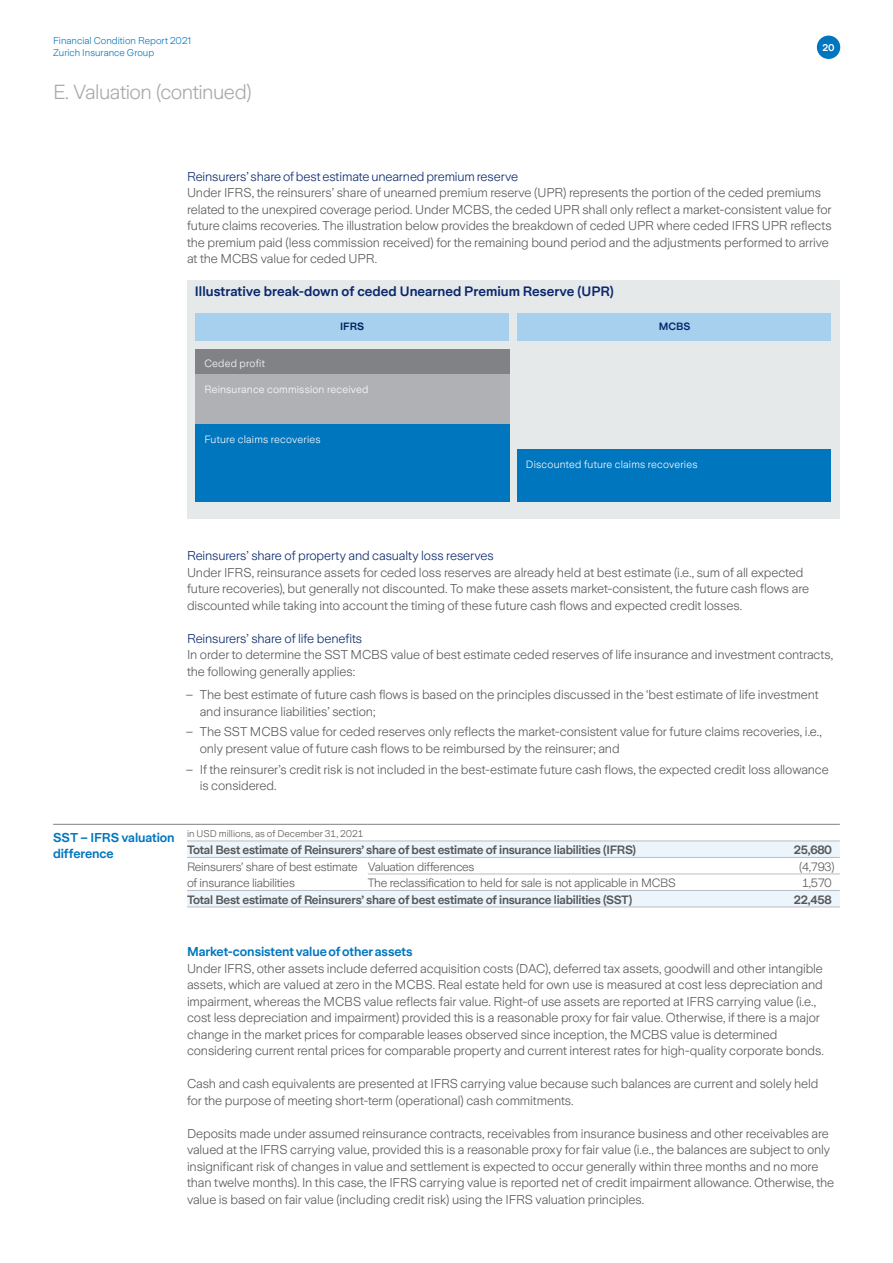
<style>
.page{position:relative;width:893px;height:1263px;background:#fff}
.page>*{position:absolute;margin:0;border:0;box-sizing:border-box;transform-origin:0 0}
.t1{font:300 20.25px "Zurich Sans";letter-spacing:-.025em;color:#a8a9ad}
.t2{font:600 13.5px "Zurich Sans";color:#09286d}
.t3{font:300 12.75px/16.5px "Zurich Sans";letter-spacing:-.01em;color:#57585a}
.t4{font:300 12.75px "Zurich Sans";letter-spacing:-.01em;color:#09286d}
.t5{font:600 12.75px/15.8px "Zurich Sans";letter-spacing:-.01em;color:#0076be}
.t6{font:600 12px "Zurich Sans";letter-spacing:-.02em;color:#57585a}
.t7{font:300 12px/16.5px "Zurich Sans";letter-spacing:-.02em;color:#57585a}
.t8{font:300 10.5px "Zurich Sans";letter-spacing:.02em;color:#fff}
.t9{font:600 10.5px "Zurich Sans";color:#00205b}
.t10{font:600 10.5px "Zurich Sans";color:#09286d}
.t11{font:300 9.75px/11.2px "Zurich Sans";color:#0076be}
.t12{font:300 9.75px "Zurich Sans";color:#57585a}
.t13{font:600 9.75px "Zurich Sans";color:#fff}
</style>
<div class="page">
<div style="left:817px;top:36px;width:23px;height:23px;background:#0076be;border-radius:50%"></div>
<div style="left:187px;top:280px;width:653px;height:238px;background:#e6e9ea"></div>
<div style="left:195px;top:349px;width:314px;height:26px;background:#808285"></div>
<div style="left:195px;top:374px;width:314px;height:50px;background:#b0b1b5"></div>
<div style="left:195px;top:424px;width:314px;height:78px;background:#0076be"></div>
<div style="left:517px;top:449px;width:314px;height:53px;background:#0076be"></div>
<div style="left:195px;top:313px;width:314px;height:28px;background:#a6d0ee"></div>
<div style="left:517px;top:313px;width:314px;height:28px;background:#a6d0ee"></div>
<svg style="left:187px;top:841px;width:653px;height:65px"></svg>
<hr style="left:53px;top:824px;width:134px;height:1px;background:#808285">
<hr style="left:187px;top:824px;width:181px;height:1px;background:#808285">
<hr style="left:368px;top:824px;width:391px;height:1px;background:#808285">
<hr style="left:759px;top:824px;width:81px;height:1px;background:#808285">
<hr style="left:187px;top:840px;width:181px;height:1px;background:#bcbdc0">
<hr style="left:368px;top:840px;width:391px;height:1px;background:#bcbdc0">
<hr style="left:759px;top:840px;width:81px;height:1px;background:#bcbdc0">
<hr style="left:187px;top:857px;width:181px;height:1px;background:#bcbdc0">
<hr style="left:368px;top:857px;width:391px;height:1px;background:#bcbdc0">
<hr style="left:759px;top:857px;width:81px;height:1px;background:#bcbdc0">
<hr style="left:368px;top:873px;width:391px;height:1px;background:#bcbdc0">
<hr style="left:759px;top:873px;width:81px;height:1px;background:#bcbdc0">
<hr style="left:187px;top:890px;width:181px;height:1px;background:#bcbdc0">
<hr style="left:368px;top:890px;width:391px;height:1px;background:#bcbdc0">
<hr style="left:759px;top:890px;width:81px;height:1px;background:#bcbdc0">
<hr style="left:187px;top:906px;width:181px;height:1px;background:#bcbdc0">
<hr style="left:368px;top:906px;width:391px;height:1px;background:#bcbdc0">
<hr style="left:759px;top:906px;width:81px;height:1px;background:#bcbdc0">
<p class="t11" style="left:53px;top:36px;width:140px">Financial Condition Report 2021<br>Zurich Insurance Group</p>
<p class="t13" style="left:822px;top:42px;width:14px">20</p>
<h1 class="t1" style="left:53px;top:81px;width:200px">E. Valuation (continued)</h1>
<p class="t4" style="left:187px;top:169px;width:333px">Reinsurers’ share of best estimate unearned premium reserve</p>
<p class="t3" style="left:187px;top:185px;width:646px">Under IFRS, the reinsurers’ share of unearned premium reserve (UPR) represents the portion of the ceded premiums related to the unexpired coverage period. Under MCBS, the ceded UPR shall only reflect a market-consistent value for future claims recoveries. The illustration below provides the breakdown of ceded UPR where ceded IFRS UPR reflects the premium paid (less commission received) for the remaining bound period and the adjustments performed to arrive at the MCBS value for ceded UPR.</p>
<p class="t2" style="left:195px;top:284px;width:420px">Illustrative break-down of ceded Unearned Premium Reserve (UPR)</p>
<p class="t9" style="left:340px;top:321px;width:25px">IFRS</p>
<p class="t10" style="left:659px;top:321px;width:33px">MCBS</p>
<p class="t8" style="left:204px;top:357px;width:62px">Ceded profit</p>
<p class="t8" style="left:204px;top:383px;width:166px">Reinsurance commission received</p>
<p class="t8" style="left:204px;top:434px;width:118px">Future claims recoveries</p>
<p class="t8" style="left:526px;top:458px;width:173px">Discounted future claims recoveries</p>
<p class="t4" style="left:187px;top:549px;width:308px">Reinsurers’ share of property and casualty loss reserves</p>
<p class="t3" style="left:187px;top:564px;width:624px">Under IFRS, reinsurance assets for ceded loss reserves are already held at best estimate (i.e., sum of all expected future recoveries), but generally not discounted. To make these assets market-consistent, the future cash flows are discounted while taking into account the timing of these future cash flows and expected credit losses.</p>
<p class="t4" style="left:187px;top:631px;width:177px">Reinsurers’ share of life benefits</p>
<p class="t3" style="left:187px;top:647px;width:648px">In order to determine the SST MCBS value of best estimate ceded reserves of life insurance and investment contracts, the following generally applies:</p>
<p class="t3" style="left:200px;top:686px;width:620px;text-indent:-14px">– The best estimate of future cash flows is based on the principles discussed in the ‘best estimate of life investment and insurance liabilities’ section;</p>
<p class="t3" style="left:200px;top:724px;width:624px;text-indent:-14px">– The SST MCBS value for ceded reserves only reflects the market-consistent value for future claims recoveries, i.e., only present value of future cash flows to be reimbursed by the reinsurer; and</p>
<p class="t3" style="left:200px;top:761px;width:630px;text-indent:-14px">– If the reinsurer’s credit risk is not included in the best-estimate future cash flows, the expected credit loss allowance is considered.</p>
<p class="t5" style="left:53px;top:830px;width:123px">SST – IFRS valuation difference</p>
<p class="t12" style="left:187px;top:829px;width:178px">in USD millions, as of December 31, 2021</p>
<p class="t6" style="left:187px;top:843px;width:451px">Total Best estimate of Reinsurers’ share of best estimate of insurance liabilities (IFRS)</p>
<p class="t6" style="left:794px;top:843px;width:39px">25,680</p>
<p class="t7" style="left:187px;top:858px;width:172px">Reinsurers’ share of best estimate of insurance liabilities</p>
<p class="t7" style="left:368px;top:858px;width:108px">Valuation differences</p>
<p class="t7" style="left:799px;top:858px;width:37px">(4,793)</p>
<p class="t7" style="left:368px;top:875px;width:310px">The reclassification to held for sale is not applicable in MCBS</p>
<p class="t7" style="left:802px;top:875px;width:31px">1,570</p>
<p class="t6" style="left:187px;top:893px;width:447px">Total Best estimate of Reinsurers’ share of best estimate of insurance liabilities (SST)</p>
<p class="t6" style="left:794px;top:893px;width:39px">22,458</p>
<p class="t5" style="left:187px;top:944px;width:227px">Market-consistent value of other assets</p>
<p class="t3" style="left:187px;top:960px;width:638px">Under IFRS, other assets include deferred acquisition costs (DAC), deferred tax assets, goodwill and other intangible assets, which are valued at zero in the MCBS. Real estate held for own use is measured at cost less depreciation and impairment, whereas the MCBS value reflects fair value. Right-of use assets are reported at IFRS carrying value (i.e., cost less depreciation and impairment) provided this is a reasonable proxy for fair value. Otherwise, if there is a major change in the market prices for comparable leases observed since inception, the MCBS value is determined considering current rental prices for comparable property and current interest rates for high-quality corporate bonds.</p>
<p class="t3" style="left:187px;top:1076px;width:633px">Cash and cash equivalents are presented at IFRS carrying value because such balances are current and solely held for the purpose of meeting short-term (operational) cash commitments.</p>
<p class="t3" style="left:187px;top:1125px;width:649px">Deposits made under assumed reinsurance contracts, receivables from insurance business and other receivables are valued at the IFRS carrying value, provided this is a reasonable proxy for fair value (i.e., the balances are subject to only insignificant risk of changes in value and settlement is expected to occur generally within three months and no more than twelve months). In this case, the IFRS carrying value is reported net of credit impairment allowance. Otherwise, the value is based on fair value (including credit risk) using the IFRS valuation principles.</p>
</div>
